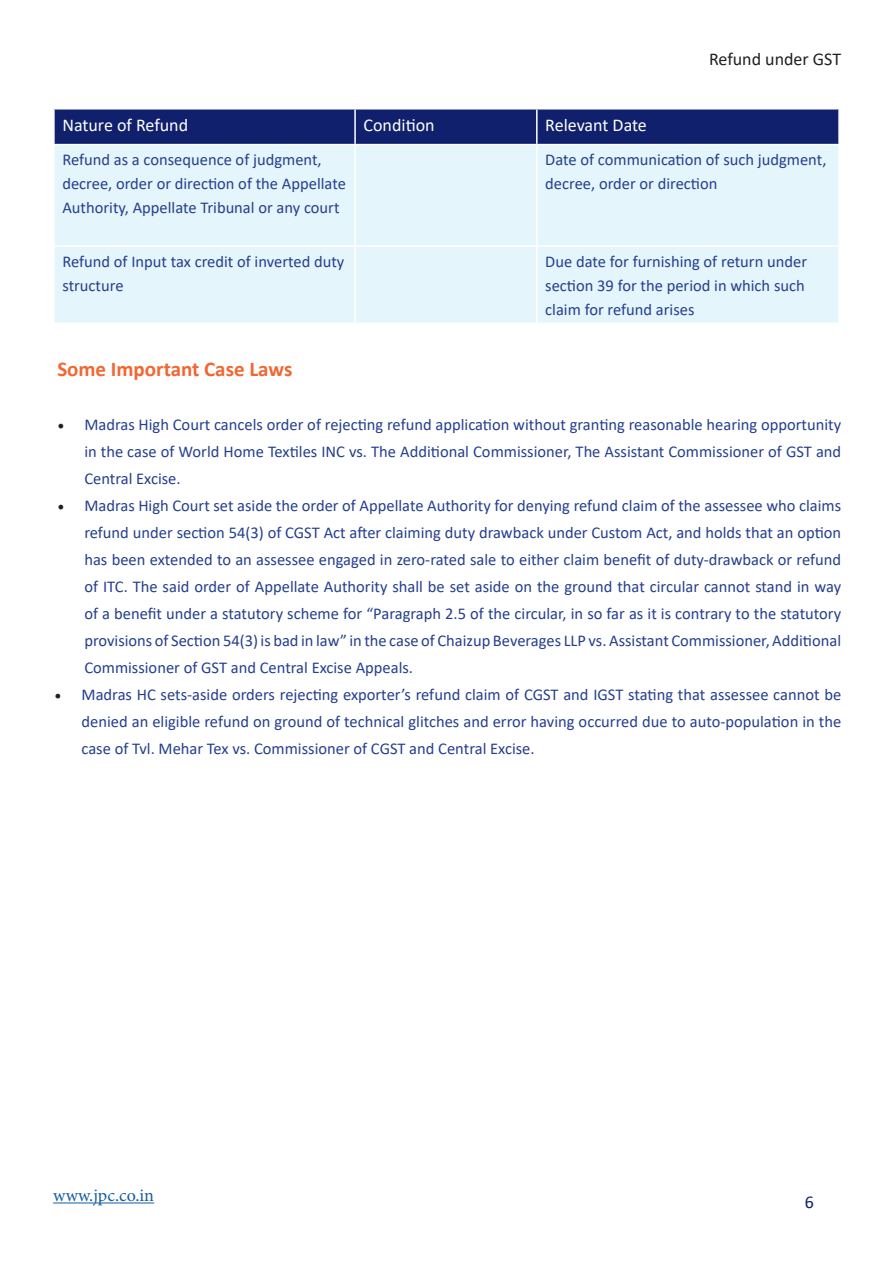
<style>
.page{position:relative;width:893px;height:1263px;background:#fff}
.page>*{position:absolute;margin:0;border:0;box-sizing:border-box;transform-origin:0 0}
.t1{font:700 21px "Calibri";color:#f26631}
.t2{font:18px "Calibri";color:#fff}
.t3{font:18px "Calibri";color:#231f20}
.t4{font:18px "Minion Pro";letter-spacing:.005em;color:#175d9e}
.t5{font:18px "Calibri";color:#10206d}
.t6{font:16.5px/27px "Calibri";color:#253f8e}
.s1{font-family:"Minion Pro";font-size:18px;color:#231f20}
</style>
<div class="page">
<hr style="left:53px;top:1202px;width:101px;height:1px;background:#175d9e">
<div style="left:55px;top:110px;width:783px;height:34px;background:#10206d"></div>
<div style="left:55px;top:145px;width:783px;height:178px;background:#e5f5fc"></div>
<hr style="left:354px;top:109px;width:2px;height:35px;background:#fff">
<hr style="left:536px;top:109px;width:2px;height:35px;background:#fff">
<hr style="left:354px;top:145px;width:2px;height:100px;background:#fff">
<hr style="left:536px;top:145px;width:2px;height:100px;background:#fff">
<hr style="left:53px;top:245px;width:302px;height:2px;background:#fff">
<hr style="left:355px;top:245px;width:182px;height:2px;background:#fff">
<hr style="left:354px;top:247px;width:2px;height:76px;background:#fff">
<hr style="left:537px;top:245px;width:303px;height:2px;background:#fff">
<hr style="left:536px;top:247px;width:2px;height:76px;background:#fff">
<p class="t3" style="left:709px;top:46px;width:134px">Refund under GST</p>
<p class="t2" style="left:62px;top:112px;width:127px">Nature of Refund</p>
<p class="t2" style="left:364px;top:112px;width:73px">Condition</p>
<p class="t2" style="left:545px;top:112px;width:103px">Relevant Date</p>
<p class="t6" style="left:62px;top:148px;width:285px;line-height:24px">Refund as a consequence of judgment, decree, order or direction of the Appellate<br>Authority, Appellate Tribunal or any court</p>
<p class="t6" style="left:545px;top:148px;width:283px;line-height:24px">Date of communication of such judgment, decree, order or direction</p>
<p class="t6" style="left:62px;top:249px;width:283px;line-height:24px">Refund of Input tax credit of inverted duty structure</p>
<p class="t6" style="left:545px;top:249px;width:263px;line-height:24px">Due date for furnishing of return under section 39 for the period in which such claim for refund arises</p>
<p class="t1" style="left:57px;top:354px;width:237px">Some Important Case Laws</p>
<p class="t6" style="left:84px;top:410px;width:758px;text-align:justify;text-indent:-27px"><span class="s1">•</span> Madras High Court cancels order of rejecting refund application without granting reasonable hearing opportunity in the case of World Home Textiles INC vs. The Additional Commissioner, The Assistant Commissioner of GST and Central Excise.</p>
<p class="t6" style="left:84px;top:491px;width:758px;text-align:justify;text-indent:-27px"><span class="s1">•</span> Madras High Court set aside the order of Appellate Authority for denying refund claim of the assessee who claims refund under section 54(3) of CGST Act after claiming duty drawback under Custom Act, and holds that an option has been extended to an assessee engaged in zero-rated sale to either claim benefit of duty-drawback or refund of ITC. The said order of Appellate Authority shall be set aside on the ground that circular cannot stand in way of a benefit under a statutory scheme for “Paragraph 2.5 of the circular, in so far as it is contrary to the statutory provisions of Section 54(3) is bad in law” in the case of Chaizup Beverages LLP vs. Assistant Commissioner, Additional Commissioner of GST and Central Excise Appeals.</p>
<p class="t6" style="left:82px;top:680px;width:761px;text-align:justify;text-indent:-27px"><span class="s1">•</span> Madras HC sets-aside orders rejecting exporter’s refund claim of CGST and IGST stating that assessee cannot be denied an eligible refund on ground of technical glitches and error having occurred due to auto-population in the case of Tvl. Mehar Tex vs. Commissioner of CGST and Central Excise.</p>
<p class="t4" style="left:53px;top:1183px;width:102px">www.jpc.co.in</p>
<p class="t5" style="left:805px;top:1190px;width:11px">6</p>
</div>
